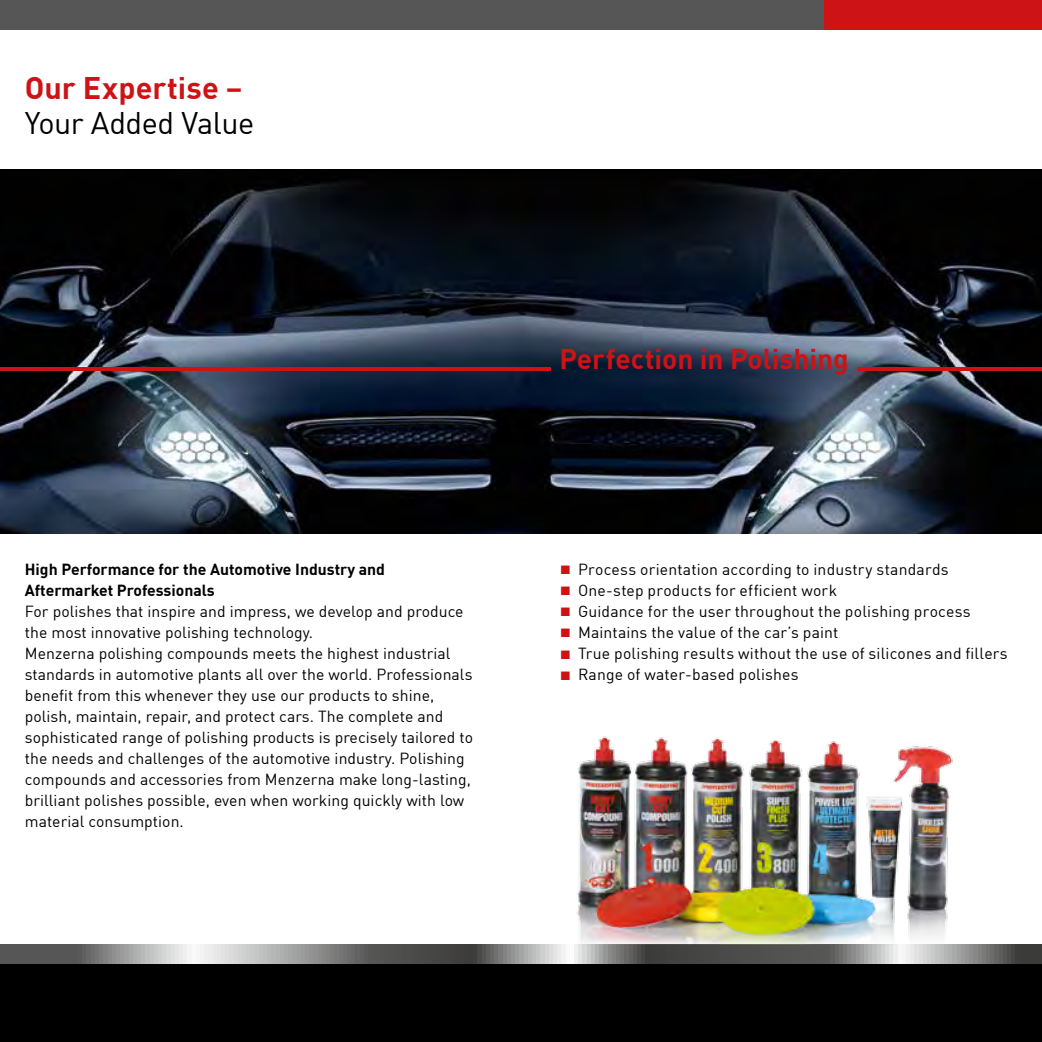
<style>
.page{position:relative;width:1042px;height:1042px;background:#fff}
.page>*{position:absolute;margin:0;border:0;box-sizing:border-box;transform-origin:0 0}
.t1{font:30.62px "DIN Offc Pro";letter-spacing:-.015em;color:#000}
.t2{font:700 30.62px "DIN Offc Pro";letter-spacing:.005em;color:#cd1316}
.t3{font:700 28px "DIN Offc Pro";letter-spacing:-.005em;color:#cd1316}
.t4{font:15.75px/21px "DIN Offc Pro";letter-spacing:.005em;color:#000}
.t5{font:700 15.75px/21px "DIN Offc Pro";color:#000}
.t6{font:12.25px "Zapf Dingbats ITC";color:#cd1316}
.s1{color:#cd1316}
</style>
<div class="page">
<div style="left:0;top:963px;width:1042px;height:79px;background:#000"></div>
<div style="left:823px;top:0;width:219px;height:30px;background:#cd1316"></div>
<div style="left:0;top:0;width:823px;height:30px;background:#565656"></div>
<svg style="left:0;top:944px;width:1042px;height:19px;background:#848483"></svg>
<img style="left:0;top:169px;width:1042px;height:364px">
<img style="left:576px;top:736px;width:377px;height:208px">
<svg style="left:0;top:366px;width:551px;height:4px;background:#a21920"></svg>
<svg style="left:857px;top:366px;width:185px;height:4px"></svg>
<h1 class="t2" style="left:25px;top:63px;width:219px">Our Expertise –</h1>
<h1 class="t1" style="left:25px;top:99px;width:231px">Your Added Value</h1>
<p class="t5" style="left:25px;top:557px;width:362px">High Performance for the Automotive Industry and<br>Aftermarket Professionals</p>
<p class="t4" style="left:25px;top:599px;width:450px">For polishes that inspire and impress, we develop and produce the most innovative polishing technology.<br>Menzerna polishing compounds meets the highest industrial standards in automotive plants all over the world. Professionals benefit from this whenever they use our products to shine, polish, maintain, repair, and protect cars. The complete and sophisticated range of polishing products is precisely tailored to the needs and challenges of the automotive industry. Polishing compounds and accessories from Menzerna make long-lasting, brilliant polishes possible, even when working quickly with low material consumption.</p>
<h2 class="t3" style="left:559px;top:335px;width:291px">Perfection in Polishing</h2>
<p class="t4" style="left:561px;top:557px;width:389px"><span class="s1">■</span> Process orientation according to industry standards</p>
<p class="t4" style="left:561px;top:578px;width:278px"><span class="s1">■</span> One-step products for efficient work</p>
<p class="t4" style="left:561px;top:599px;width:411px"><span class="s1">■</span> Guidance for the user throughout the polishing process</p>
<p class="t4" style="left:561px;top:620px;width:279px"><span class="s1">■</span> Maintains the value of the car’s paint</p>
<p class="t6" style="left:570px;top:648px;width:5px">■</p>
<p class="t4" style="left:561px;top:641px;width:448px"><span class="s1">■</span> True polishing results without the use of silicones and fillers</p>
<p class="t6" style="left:570px;top:669px;width:5px">■</p>
<p class="t4" style="left:561px;top:662px;width:240px"><span class="s1">■</span> Range of water-based polishes</p>
</div>
